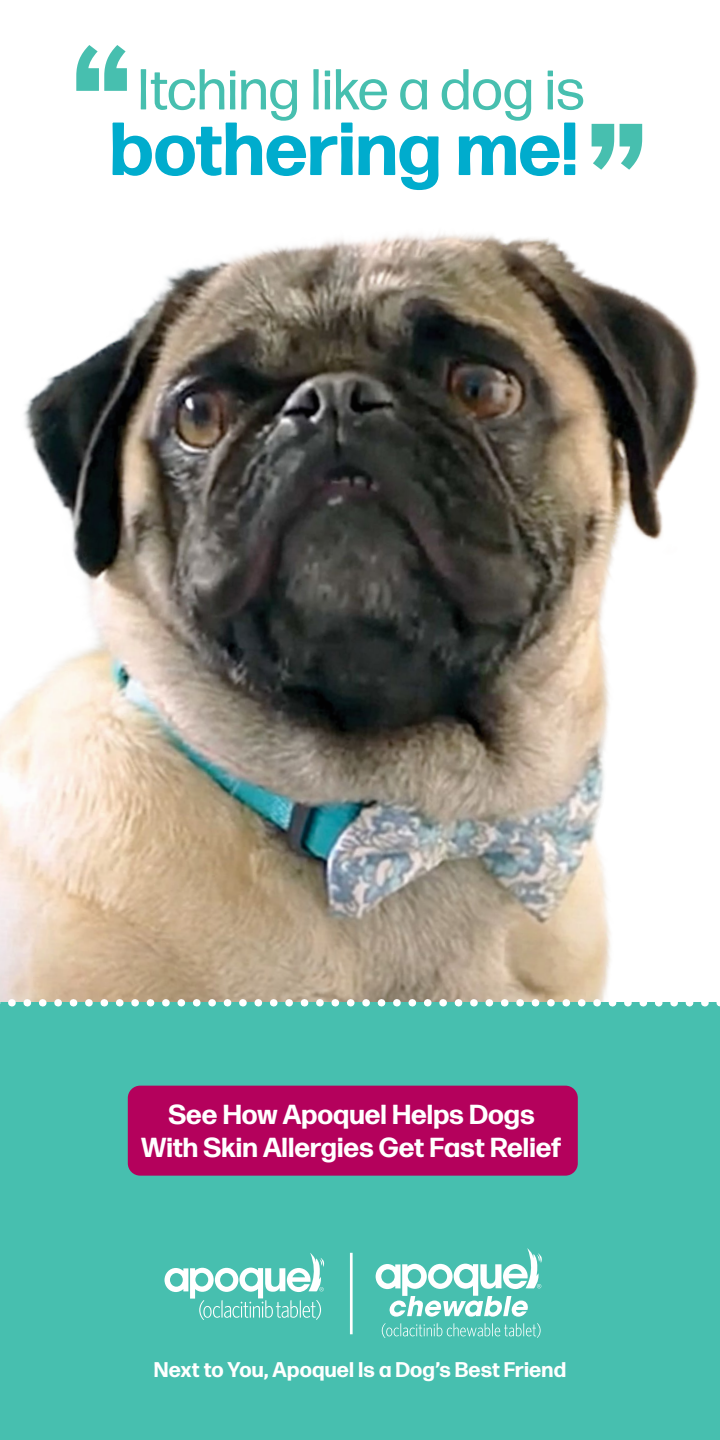
<style>
.page{position:relative;width:720px;height:1440px;background:#fff}
.page>*{position:absolute;margin:0;border:0;box-sizing:border-box;transform-origin:0 0}
.t1{font:700 75px "Forma DJR Text";color:#00accd}
.t2{font:57.5px "Forma DJR Text";color:#47bfaf}
.t3{font:700 27.5px/33px "Forma DJR Text";color:#fff;text-align:center}
.t4{font:700 21.25px "Forma DJR Text";letter-spacing:.01em;color:#fff}
</style>
<div class="page">
<img style="left:0;top:234px;width:699px;height:765px">
<div style="left:0;top:1003px;width:720px;height:437px;background:#47bfaf"></div>
<svg style="left:0;top:999px;width:720px;height:8px"></svg>
<hr style="left:350px;top:1253px;width:3px;height:81px;background:#fff">
<svg style="left:76px;top:45px;width:51px;height:46px"></svg>
<svg style="left:620px;top:124px;width:22px;height:46px"></svg>
<svg style="left:592px;top:124px;width:22px;height:46px"></svg>
<div style="left:128px;top:1086px;width:450px;height:90px;background:#b4015c;border-radius:12px"></div>
<svg style="left:165px;top:1253px;width:160px;height:67px"></svg>
<svg style="left:376px;top:1248px;width:166px;height:69px"></svg>
<svg style="left:382px;top:1323px;width:4px;height:15px"></svg>
<div style="left:387px;top:1328px;width:5px;height:8px;background:#d0eeea;border-radius:50%"></div>
<svg style="left:386px;top:1328px;width:6px;height:8px"></svg>
<svg style="left:394px;top:1323px;width:147px;height:15px"></svg>
<h2 class="t2" style="left:137px;top:54px;width:449px">Itching like a dog is</h2>
<h1 class="t1" style="left:110px;top:100px;width:470px">bothering me!</h1>
<p class="t3" style="left:141px;top:1098px;width:422px">See How Apoquel Helps Dogs<br>With Skin Allergies Get Fast Relief</p>
<p class="t4" style="left:154px;top:1356px;width:414px">Next to You, Apoquel Is a Dog’s Best Friend</p>
</div>
